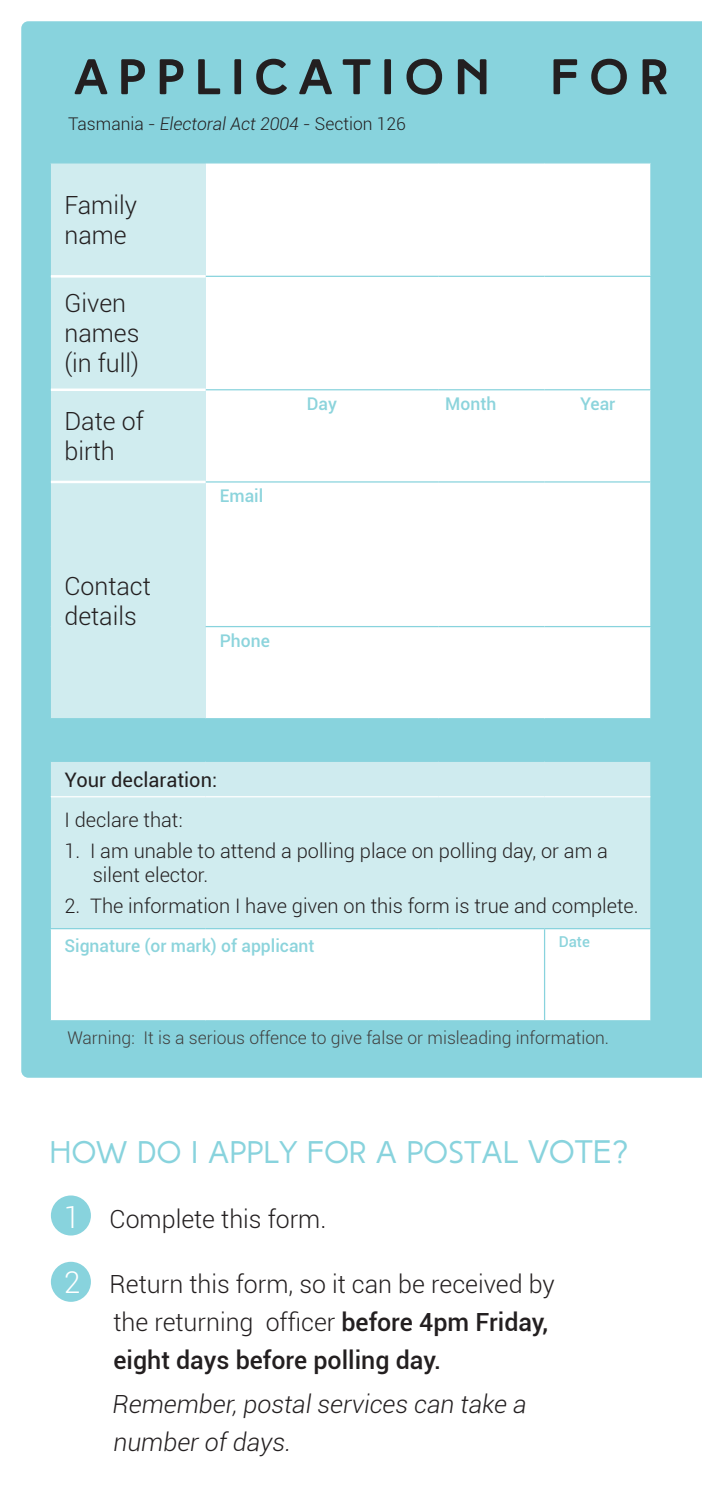
<style>
.page{position:relative;width:702px;height:1489px;background:#fff}
.page>*{position:absolute;margin:0;border:0;box-sizing:border-box;transform-origin:0 0}
.t1{font:700 50px "High Tide";letter-spacing:.2em;color:#231f20}
.t2{font:31.25px "High Tide Sans";color:#88d3dd}
.t3{font:300 25px/30px "Roboto";color:#231f20}
.t4{font:italic 300 25px/37.5px "Roboto";color:#231f20}
.t5{font:300 20px/24px "Roboto";color:#231f20}
.t6{font:20px "Roboto";color:#231f20}
.t7{font:300 17.5px "Roboto";color:#403f3e}
.t8{font:500 17.5px "Roboto";color:#8cd4dc}
.t9{font:300 17.5px "Roboto";color:#231f20}
.t10{font:500 15px "Roboto";color:#8cd4dc}
.s1{font-style:italic}
.s2{font-size:32.5px}
.s3{font-size:30px;color:#fff}
.s4{font-weight:500}
</style>
<div class="page">
<div style="left:51px;top:1195px;width:40px;height:40px;background:#88d3dd;border-radius:50%"></div>
<div style="left:51px;top:1261px;width:40px;height:40px;background:#88d3dd;border-radius:50%"></div>
<div style="left:21px;top:21px;width:681px;height:1056px;background:#88d3dd"></div>
<svg style="left:50px;top:163px;width:601px;height:857px"></svg>
<div style="left:50px;top:761px;width:601px;height:35px;background:#cfebef"></div>
<hr style="left:50px;top:162px;width:156px;height:1px;background:#88d3dd">
<hr style="left:50px;top:163px;width:1px;height:113px;background:#88d3dd">
<hr style="left:206px;top:162px;width:232px;height:1px;background:#88d3dd">
<hr style="left:438px;top:162px;width:106px;height:1px;background:#88d3dd">
<hr style="left:544px;top:162px;width:107px;height:1px;background:#88d3dd">
<hr style="left:50px;top:276px;width:1px;height:114px;background:#88d3dd">
<hr style="left:206px;top:276px;width:232px;height:1px;background:#88d3dd">
<hr style="left:438px;top:276px;width:106px;height:1px;background:#88d3dd">
<hr style="left:544px;top:276px;width:107px;height:1px;background:#88d3dd">
<hr style="left:50px;top:390px;width:1px;height:92px;background:#88d3dd">
<hr style="left:206px;top:389px;width:232px;height:1px;background:#88d3dd">
<hr style="left:438px;top:389px;width:106px;height:1px;background:#88d3dd">
<hr style="left:544px;top:389px;width:107px;height:1px;background:#88d3dd">
<hr style="left:650px;top:390px;width:1px;height:91px;background:#88d3dd">
<hr style="left:50px;top:482px;width:1px;height:144px;background:#88d3dd">
<hr style="left:206px;top:481px;width:232px;height:1px;background:#88d3dd">
<hr style="left:438px;top:481px;width:106px;height:1px;background:#88d3dd">
<hr style="left:544px;top:481px;width:107px;height:1px;background:#88d3dd">
<hr style="left:50px;top:626px;width:1px;height:92px;background:#88d3dd">
<hr style="left:206px;top:626px;width:232px;height:1px;background:#88d3dd">
<hr style="left:438px;top:626px;width:106px;height:1px;background:#88d3dd">
<hr style="left:544px;top:626px;width:107px;height:1px;background:#88d3dd">
<hr style="left:206px;top:718px;width:232px;height:1px;background:#88d3dd">
<hr style="left:438px;top:718px;width:106px;height:1px;background:#88d3dd">
<hr style="left:544px;top:718px;width:107px;height:1px;background:#88d3dd">
<hr style="left:50px;top:762px;width:1px;height:34px;background:#88d3dd">
<hr style="left:650px;top:762px;width:1px;height:34px;background:#88d3dd">
<hr style="left:50px;top:796px;width:1px;height:132px;background:#88d3dd">
<hr style="left:650px;top:796px;width:1px;height:132px;background:#88d3dd">
<hr style="left:544px;top:928px;width:107px;height:1px;background:#88d3dd">
<hr style="left:650px;top:929px;width:1px;height:91px;background:#88d3dd">
<hr style="left:544px;top:1020px;width:107px;height:1px;background:#88d3dd">
<hr style="left:51px;top:275px;width:155px;height:2px;background:#fff">
<hr style="left:51px;top:388px;width:155px;height:3px;background:#fff">
<hr style="left:650px;top:163px;width:1px;height:113px;background:#88d3dd">
<hr style="left:650px;top:277px;width:1px;height:112px;background:#88d3dd">
<hr style="left:650px;top:482px;width:1px;height:144px;background:#88d3dd">
<hr style="left:650px;top:627px;width:1px;height:91px;background:#88d3dd">
<hr style="left:50px;top:718px;width:156px;height:1px;background:#88d3dd">
<hr style="left:50px;top:760px;width:156px;height:2px;background:#88d3dd">
<hr style="left:206px;top:760px;width:232px;height:2px;background:#88d3dd">
<hr style="left:438px;top:760px;width:106px;height:2px;background:#88d3dd">
<hr style="left:544px;top:760px;width:107px;height:2px;background:#88d3dd">
<hr style="left:50px;top:928px;width:156px;height:1px;background:#88d3dd">
<hr style="left:206px;top:928px;width:232px;height:1px;background:#88d3dd">
<hr style="left:438px;top:928px;width:106px;height:1px;background:#88d3dd">
<hr style="left:50px;top:929px;width:1px;height:91px;background:#88d3dd">
<hr style="left:544px;top:929px;width:1px;height:91px;background:#88d3dd">
<hr style="left:50px;top:1020px;width:156px;height:1px;background:#88d3dd">
<hr style="left:206px;top:1020px;width:232px;height:1px;background:#88d3dd">
<hr style="left:438px;top:1020px;width:106px;height:1px;background:#88d3dd">
<hr style="left:51px;top:480px;width:155px;height:3px;background:#fff">
<hr style="left:51px;top:796px;width:155px;height:1px;background:#fff">
<hr style="left:206px;top:796px;width:232px;height:1px;background:#fff">
<hr style="left:438px;top:796px;width:106px;height:1px;background:#fff">
<hr style="left:544px;top:796px;width:106px;height:1px;background:#fff">
<p class="t1" style="left:74px;top:47px;width:595px">APPLICATION FOR</p>
<p class="t9" style="left:68px;top:111px;width:339px">Tasmania - <span class="s1">Electoral Act 2004</span> - Section 126</p>
<p class="t3" style="left:64px;top:189px;width:74px">Family name</p>
<p class="t3" style="left:64px;top:288px;width:77px">Given names (in full)</p>
<p class="t3" style="left:64px;top:405px;width:81px">Date of birth</p>
<p class="t3" style="left:64px;top:570px;width:88px">Contact details</p>
<p class="t8" style="left:220px;top:483px;width:45px">Email</p>
<p class="t8" style="left:307px;top:391px;width:31px">Day</p>
<p class="t8" style="left:445px;top:391px;width:52px">Month</p>
<p class="t8" style="left:580px;top:391px;width:37px">Year</p>
<p class="t8" style="left:220px;top:628px;width:52px">Phone</p>
<p class="t6" style="left:64px;top:765px;width:154px">Your declaration:</p>
<p class="t5" style="left:64px;top:807px;width:120px">I declare that:</p>
<p class="t5" style="left:93px;top:838px;width:516px;text-indent:-28px">1. I am unable to attend a polling place on polling day, or am a silent elector.</p>
<p class="t5" style="left:64px;top:893px;width:575px">2. The information I have given on this form is true and complete.</p>
<p class="t8" style="left:64px;top:933px;width:251px">Signature (or mark) of applicant</p>
<p class="t10" style="left:558px;top:931px;width:33px">Date</p>
<p class="t7" style="left:67px;top:1025px;width:543px">Warning: It is a serious offence to give false or misleading information.</p>
<h1 class="t2" style="left:50px;top:1132px;width:580px">HOW DO I APPLY FOR A POSTAL <span class="s2">VOTE?</span></h1>
<p class="t3" style="left:64px;top:1202px;width:264px"><span class="s3">1</span> Complete this form.</p>
<p class="t3" style="left:113px;top:1264px;width:443px;line-height:37.5px;text-indent:-50px"><span class="s3">2</span> Return this form, so it can be received by the returning officer <span class="s4">before 4pm Friday, eight days before polling day.</span></p>
<p class="t4" style="left:112px;top:1384px;width:415px">Remember, postal services can take a number of days.</p>
</div>
